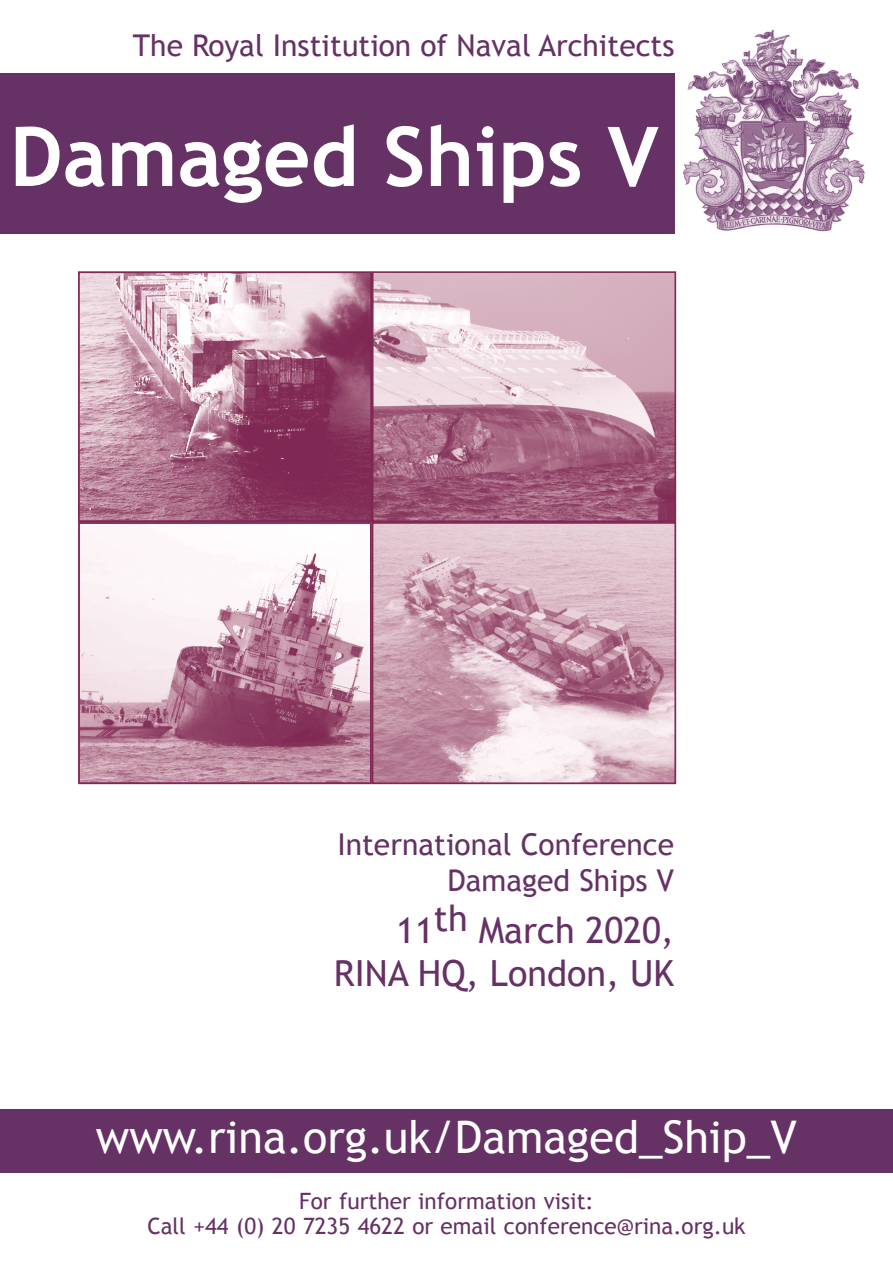
<style>
.page{position:relative;width:893px;height:1263px;background:#fff}
.page>*{position:absolute;margin:0;border:0;box-sizing:border-box;transform-origin:0 0}
.t1{font:700 82.5px "Trebuchet MS";color:#fff}
.t2{font:45px "Trebuchet MS";color:#fff}
.t3{font:36px "Trebuchet MS";color:#663165}
.t4{font:30px "Trebuchet MS";color:#663165}
.t5{font:22.5px "Trebuchet MS";color:#663165}
</style>
<div class="page">
<img style="left:684px;top:29px;width:181px;height:203px">
<div style="left:0;top:74px;width:675px;height:160px;background:#663165"></div>
<div style="left:0;top:1108px;width:893px;height:64px;background:#663165"></div>
<img style="left:81px;top:274px;width:288px;height:245px">
<div style="left:78px;top:271px;width:294px;height:251px;border:2px solid #802854"></div>
<img style="left:375px;top:274px;width:298px;height:245px">
<div style="left:372px;top:271px;width:304px;height:251px;border:2px solid #802854"></div>
<img style="left:81px;top:525px;width:592px;height:256px">
<div style="left:372px;top:522px;width:304px;height:262px;border:2px solid #802854"></div>
<div style="left:78px;top:522px;width:294px;height:262px;border:2px solid #802854"></div>
<p class="t4" style="left:133px;top:28px;width:543px">The Royal Institution of Naval Architects</p>
<p class="t1" style="left:10px;top:105px;width:650px">Damaged Ships V</p>
<p class="t4" style="left:337px;top:826px;width:338px">International Conference</p>
<p class="t4" style="left:447px;top:862px;width:228px">Damaged Ships V</p>
<p class="t3" style="left:396px;top:909px;width:279px">11th March 2020,</p>
<p class="t3" style="left:334px;top:952px;width:342px">RINA HQ, London, UK</p>
<p class="t2" style="left:96px;top:1110px;width:702px">www.rina.org.uk/Damaged_Ship_V</p>
<p class="t5" style="left:299px;top:1187px;width:296px">For further information visit:</p>
<p class="t5" style="left:147px;top:1212px;width:600px">Call +44 (0) 20 7235 4622 or email conference@rina.org.uk</p>
</div>
